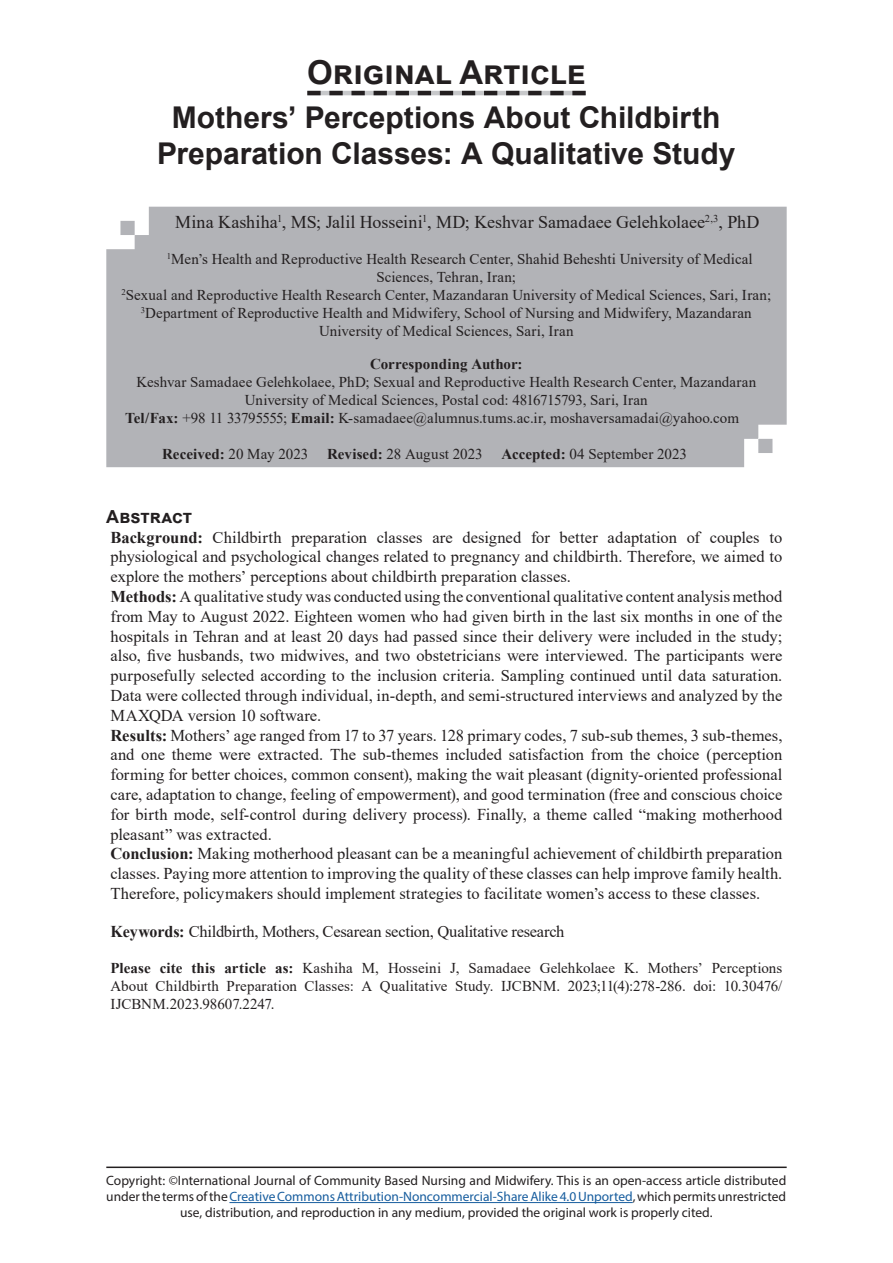
<style>
.page{position:relative;width:893px;height:1263px;background:#fff}
.page>*{position:absolute;margin:0;border:0;box-sizing:border-box;transform-origin:0 0}
.t1{font:700 33px "Arial";color:#231f20}
.t2{font:700 30px/36px "Arial";color:#231f20;text-align:center}
.t3{font:18px "Times New Roman";color:#231f20}
.t4{font:700 18px "Arial";letter-spacing:.005em;color:#231f20}
.t5{font:16.5px/19.8px "Times New Roman";color:#231f20}
.t6{font:15px/18px "Times New Roman";letter-spacing:.005em;color:#231f20;text-align:justify}
.t7{font:700 15px "Times New Roman";color:#231f20}
.t8{font:13.5px/16.2px "Myriad Pro";color:#231f20;text-align:center}
.s1{font-weight:700}
.s2{font-weight:400}
.s3{color:#175d9e}
</style>
<div class="page">
<hr style="left:229px;top:1202px;width:404px;height:1px;background:#175d9e">
<hr style="left:106px;top:1166px;width:681px;height:2px;background:#231f20">
<svg style="left:307px;top:91px;width:279px;height:4px"></svg>
<div style="left:106px;top:207px;width:681px;height:260px;background:#b2b3b7"></div>
<h1 class="t1" style="left:307px;top:49px;width:280px">Original Article</h1>
<h2 class="t2" style="left:157px;top:100px;width:580px">Mothers’ Perceptions About Childbirth<br>Preparation Classes: A Qualitative Study</h2>
<p class="t3" style="left:175px;top:209px;width:586px">Mina Kashiha<sup>1</sup>, MS; Jalil Hosseini<sup>1</sup>, MD; Keshvar Samadaee Gelehkolaee<sup>2,3</sup>, PhD</p>
<p class="t6" style="left:167px;top:249px;width:587px"><sup>1</sup>Men’s Health and Reproductive Health Research Center, Shahid Beheshti University of Medical</p>
<p class="t6" style="left:376px;top:267px;width:141px">Sciences, Tehran, Iran;</p>
<p class="t6" style="left:121px;top:285px;width:651px"><sup>2</sup>Sexual and Reproductive Health Research Center, Mazandaran University of Medical Sciences, Sari, Iran;</p>
<p class="t6" style="left:141px;top:303px;width:612px"><sup>3</sup>Department of Reproductive Health and Midwifery, School of Nursing and Midwifery, Mazandaran</p>
<p class="t6" style="left:319px;top:321px;width:256px">University of Medical Sciences, Sari, Iran</p>
<p class="t7" style="left:370px;top:353px;width:154px">Corresponding Author:</p>
<p class="t6" style="left:136px;top:372px;width:621px">Keshvar Samadaee Gelehkolaee, PhD; Sexual and Reproductive Health Research Center, Mazandaran</p>
<p class="t6" style="left:245px;top:390px;width:404px">University of Medical Sciences, Postal cod: 4816715793, Sari, Iran</p>
<p class="t6" style="left:125px;top:408px;width:616px"><span class="s1">Tel/Fax:</span> +98 11 33795555; <span class="s1">Email:</span> K-samadaee@alumnus.tums.ac.ir, moshaversamadai@yahoo.com</p>
<p class="t7" style="left:162px;top:443px;width:148px">Received: <span class="s2">20 May 2023</span></p>
<p class="t6" style="left:327px;top:444px;width:157px"><span class="s1">Revised:</span> 28 August 2023</p>
<p class="t6" style="left:501px;top:444px;width:187px"><span class="s1">Accepted:</span> 04 September 2023</p>
<p class="t4" style="left:106px;top:504px;width:87px">Abstract</p>
<p class="t5" style="left:111px;top:527px;width:673px"><span class="s1">Background:</span> Childbirth preparation classes are designed for better adaptation of couples to physiological and psychological changes related to pregnancy and childbirth. Therefore, we aimed to explore the mothers’ perceptions about childbirth preparation classes.<br><span class="s1">Methods:</span> A qualitative study was conducted using the conventional qualitative content analysis method from May to August 2022. Eighteen women who had given birth in the last six months in one of the hospitals in Tehran and at least 20 days had passed since their delivery were included in the study; also, five husbands, two midwives, and two obstetricians were interviewed. The participants were purposefully selected according to the inclusion criteria. Sampling continued until data saturation.<br>Data were collected through individual, in-depth, and semi-structured interviews and analyzed by the MAXQDA version 10 software.<br><span class="s1">Results:</span> Mothers’ age ranged from 17 to 37 years. 128 primary codes, 7 sub-sub themes, 3 sub-themes, and one theme were extracted. The sub-themes included satisfaction from the choice (perception forming for better choices, common consent), making the wait pleasant (dignity-oriented professional care, adaptation to change, feeling of empowerment), and good termination (free and conscious choice for birth mode, self-control during delivery process). Finally, a theme called “making motherhood pleasant” was extracted.<br><span class="s1">Conclusion:</span> Making motherhood pleasant can be a meaningful achievement of childbirth preparation classes. Paying more attention to improving the quality of these classes can help improve family health.<br>Therefore, policymakers should implement strategies to facilitate women’s access to these classes.</p>
<p class="t5" style="left:111px;top:921px;width:455px"><span class="s1">Keywords:</span> Childbirth, Mothers, Cesarean section, Qualitative research</p>
<p class="t6" style="left:111px;top:958px;width:673px"><span class="s1">Please cite this article as:</span> Kashiha M, Hosseini J, Samadaee Gelehkolaee K. Mothers’ Perceptions About Childbirth Preparation Classes: A Qualitative Study. IJCBNM. 2023;11(4):278-286. doi: 10.30476/ IJCBNM.2023.98607.2247.</p>
<p class="t8" style="left:106px;top:1172px;width:681px">Copyright: ©International Journal of Community Based Nursing and Midwifery. This is an open-access article distributed under the terms of the <span class="s3">Creative Commons Attribution-Noncommercial-Share Alike 4.0 Unported</span>, which permits unrestricted use, distribution, and reproduction in any medium, provided the original work is properly cited.</p>
</div>
